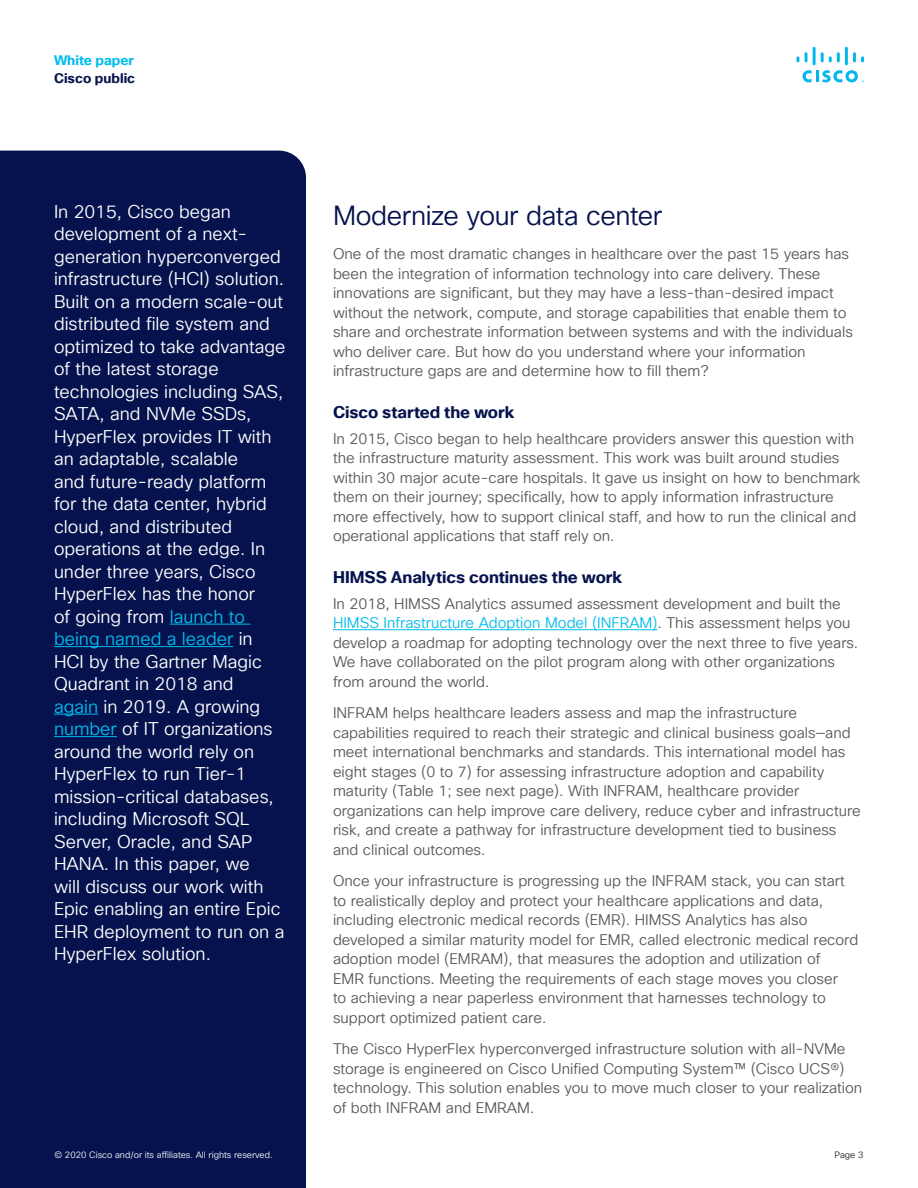
<style>
.page{position:relative;width:918px;height:1188px;background:#fff}
.page>*{position:absolute;margin:0;border:0;box-sizing:border-box;transform-origin:0 0}
.Subhead2_Midnight{font:27px "Cisco Sans TT Light";letter-spacing:-.015em;color:#05124d}
.Body_White{font:18px/22.5px "Cisco Sans TT Light";color:#fff}
.Subhead3_Midnight{font:700 16.5px "Cisco Sans TT";color:#05124d}
.Body{font:15px/19.5px "Cisco Sans TT Light";color:#57585a}
.t1{font:700 13.5px "Cisco Sans TT";color:#05124d}
.t2{font:700 13.5px "Cisco Sans TT";color:#01bcec}
.t3{font:9px "Cisco Sans TT Light";color:#fff}
.t4{font:9px "Cisco Sans TT Light";color:#231f20}
.s1{color:#01bcec}
</style>
<div class="page">
<svg style="left:797px;top:56px;width:2px;height:6px"></svg>
<svg style="left:805px;top:52px;width:3px;height:10px"></svg>
<hr style="left:813px;top:47px;width:3px;height:18px;background:#00b6ef">
<svg style="left:821px;top:52px;width:19px;height:10px"></svg>
<hr style="left:845px;top:47px;width:3px;height:18px;background:#00b6ef">
<svg style="left:853px;top:52px;width:11px;height:10px"></svg>
<svg style="left:803px;top:70px;width:61px;height:12px"></svg>
<div style="left:0;top:151px;width:306px;height:1037px;background:#05124d"></div>
<hr style="left:170px;top:624px;width:80px;height:1px;background:#01bcec">
<hr style="left:54px;top:646px;width:179px;height:1px;background:#01bcec">
<hr style="left:54px;top:714px;width:44px;height:1px;background:#01bcec">
<hr style="left:54px;top:736px;width:63px;height:1px;background:#01bcec">
<hr style="left:333px;top:629px;width:325px;height:1px;background:#01bcec">
<p class="t2" style="left:54px;top:51px;width:82px">White paper</p>
<p class="t1" style="left:54px;top:69px;width:83px">Cisco public</p>
<p class="Body_White" style="left:54px;top:201px;width:233px">In 2015, Cisco began development of a next&shy;generation hyperconverged infrastructure (HCI) solution.<br>Built on a modern scale-out distributed file system and optimized to take advantage of the latest storage technologies including SAS,<br>SATA, and NVMe SSDs,<br>HyperFlex provides IT with an adaptable, scalable<br>and future-ready platform for the data center, hybrid cloud, and distributed operations at the edge. In under three years, Cisco<br>HyperFlex has the honor<br>of going from <span class="s1">launch to being named a leader</span> in<br>HCI by the Gartner Magic<br>Quadrant in 2018 and<br><span class="s1">again</span> in 2019. A growing <span class="s1">number</span> of IT organizations around the world rely on<br>HyperFlex to run Tier-1 mission-critical databases, including Microsoft SQL<br>Server, Oracle, and SAP<br>HANA. In this paper, we<br>will discuss our work with<br>Epic enabling an entire Epic<br>EHR deployment to run on a<br>HyperFlex solution.</p>
<p class="Subhead2_Midnight" style="left:333px;top:198px;width:331px">Modernize your data center</p>
<p class="Body" style="left:333px;top:245px;width:521px">One of the most dramatic changes in healthcare over the past 15 years has been the integration of information technology into care delivery. These innovations are significant, but they may have a less-than-desired impact without the network, compute, and storage capabilities that enable them to share and orchestrate information between systems and with the individuals who deliver care. But how do you understand where your information infrastructure gaps are and determine how to fill them?</p>
<p class="Subhead3_Midnight" style="left:333px;top:401px;width:183px">Cisco started the work</p>
<p class="Body" style="left:333px;top:429px;width:529px">In 2015, Cisco began to help healthcare providers answer this question with the infrastructure maturity assessment. This work was built around studies within 30 major acute-care hospitals. It gave us insight on how to benchmark them on their journey; specifically, how to apply information infrastructure more effectively, how to support clinical staff, and how to run the clinical and operational applications that staff rely on.</p>
<p class="Subhead3_Midnight" style="left:333px;top:566px;width:291px">HIMSS Analytics continues the work</p>
<p class="Body" style="left:333px;top:594px;width:527px">In 2018, HIMSS Analytics assumed assessment development and built the <span class="s1">HIMSS Infrastructure Adoption Model (INFRAM)</span>. This assessment helps you develop a roadmap for adopting technology over the next three to five years.<br>We have collaborated on the pilot program along with other organizations from around the world.</p>
<p class="Body" style="left:333px;top:704px;width:529px">INFRAM helps healthcare leaders assess and map the infrastructure capabilities required to reach their strategic and clinical business goals—and meet international benchmarks and standards. This international model has eight stages (0 to 7) for assessing infrastructure adoption and capability maturity (Table 1; see next page). With INFRAM, healthcare provider organizations can help improve care delivery, reduce cyber and infrastructure risk, and create a pathway for infrastructure development tied to business and clinical outcomes.</p>
<p class="Body" style="left:333px;top:872px;width:527px">Once your infrastructure is progressing up the INFRAM stack, you can start to realistically deploy and protect your healthcare applications and data, including electronic medical records (EMR). HIMSS Analytics has also developed a similar maturity model for EMR, called electronic medical record adoption model (EMRAM), that measures the adoption and utilization of<br>EMR functions. Meeting the requirements of each stage moves you closer<br>to achieving a near paperless environment that harnesses technology to support optimized patient care.</p>
<p class="Body" style="left:333px;top:1040px;width:531px">The Cisco HyperFlex hyperconverged infrastructure solution with all-NVMe storage is engineered on Cisco Unified Computing System™ (Cisco UCS®) technology. This solution enables you to move much closer to your realization of both INFRAM and EMRAM.</p>
<p class="t3" style="left:54px;top:1149px;width:220px">© 2020 Cisco and/or its affiliates. All rights reserved.</p>
<p class="t4" style="left:834px;top:1149px;width:31px">Page 3</p>
</div>
